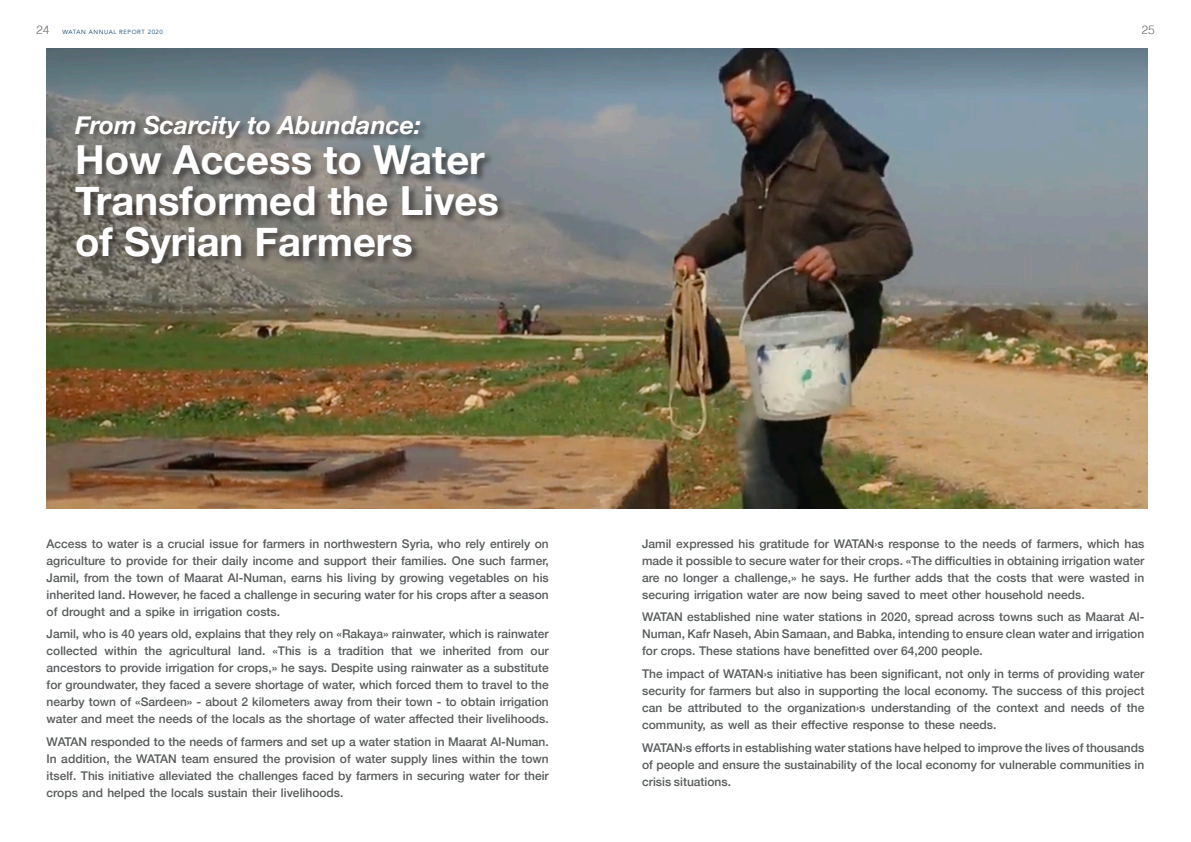
<style>
.page{position:relative;width:1191px;height:842px;background:#fff}
.page>*{position:absolute;margin:0;border:0;box-sizing:border-box;transform-origin:0 0}
.t1{font:700 40px/40.7px "Helvetica Neue";color:#fff}
.t2{font:italic 700 25px "Helvetica Neue";color:#fff}
.t3{font:500 12px/17px "Helvetica Neue";color:#585b5c;text-align:justify}
.t4{font:300 12px "Helvetica";color:#6c6d70}
.t5{font:6px "Avenir";letter-spacing:.1em;color:#0c416e}
.s1{font-family:"Helvetica";font-weight:300;font-size:12px;color:#6c6d70}
</style>
<div class="page">
<img style="left:47px;top:48px;width:1100px;height:460px">
<div style="left:74px;top:114px;width:433px;height:158px;background:#231f20;opacity:.6"></div>
<p class="t5" style="left:36px;top:28px;width:128px"><span class="s1">24</span> WATAN ANNUAL REPORT 2020</p>
<p class="t4" style="left:1141px;top:20px;width:15px">25</p>
<p class="t2" style="left:75px;top:105px;width:347px">From Scarcity to Abundance:</p>
<p class="t1" style="left:75px;top:141px;width:425px">How Access to Water<br>Transformed the Lives of Syrian Farmers</p>
<p class="t3" style="left:47px;top:534px;width:504px">Access to water is a crucial issue for farmers in northwestern Syria, who rely entirely on agriculture to provide for their daily income and support their families. One such farmer, Jamil, from the town of Maarat Al-Numan, earns his living by growing vegetables on his inherited land. However, he faced a challenge in securing water for his crops after a season of drought and a spike in irrigation costs.</p>
<p class="t3" style="left:47px;top:624px;width:504px">Jamil, who is 40 years old, explains that they rely on «Rakaya» rainwater, which is rainwater collected within the agricultural land. «This is a tradition that we inherited from our ancestors to provide irrigation for crops,» he says. Despite using rainwater as a substitute for groundwater, they faced a severe shortage of water, which forced them to travel to the nearby town of «Sardeen» - about 2 kilometers away from their town - to obtain irrigation water and meet the needs of the locals as the shortage of water affected their livelihoods.</p>
<p class="t3" style="left:47px;top:732px;width:504px">WATAN responded to the needs of farmers and set up a water station in Maarat Al-Numan.<br>In addition, the WATAN team ensured the provision of water supply lines within the town itself. This initiative alleviated the challenges faced by farmers in securing water for their crops and helped the locals sustain their livelihoods.</p>
<p class="t3" style="left:642px;top:534px;width:504px">Jamil expressed his gratitude for WATAN›s response to the needs of farmers, which has made it possible to secure water for their crops. «The difficulties in obtaining irrigation water are no longer a challenge,» he says. He further adds that the costs that were wasted in securing irrigation water are now being saved to meet other household needs.</p>
<p class="t3" style="left:642px;top:607px;width:504px">WATAN established nine water stations in 2020, spread across towns such as Maarat Al-Numan, Kafr Naseh, Abin Samaan, and Babka, intending to ensure clean water and irrigation for crops. These stations have benefitted over 64,200 people.</p>
<p class="t3" style="left:642px;top:664px;width:504px">The impact of WATAN›s initiative has been significant, not only in terms of providing water security for farmers but also in supporting the local economy. The success of this project can be attributed to the organization›s understanding of the context and needs of the community, as well as their effective response to these needs.</p>
<p class="t3" style="left:642px;top:738px;width:504px">WATAN›s efforts in establishing water stations have helped to improve the lives of thousands of people and ensure the sustainability of the local economy for vulnerable communities in crisis situations.</p>
</div>
